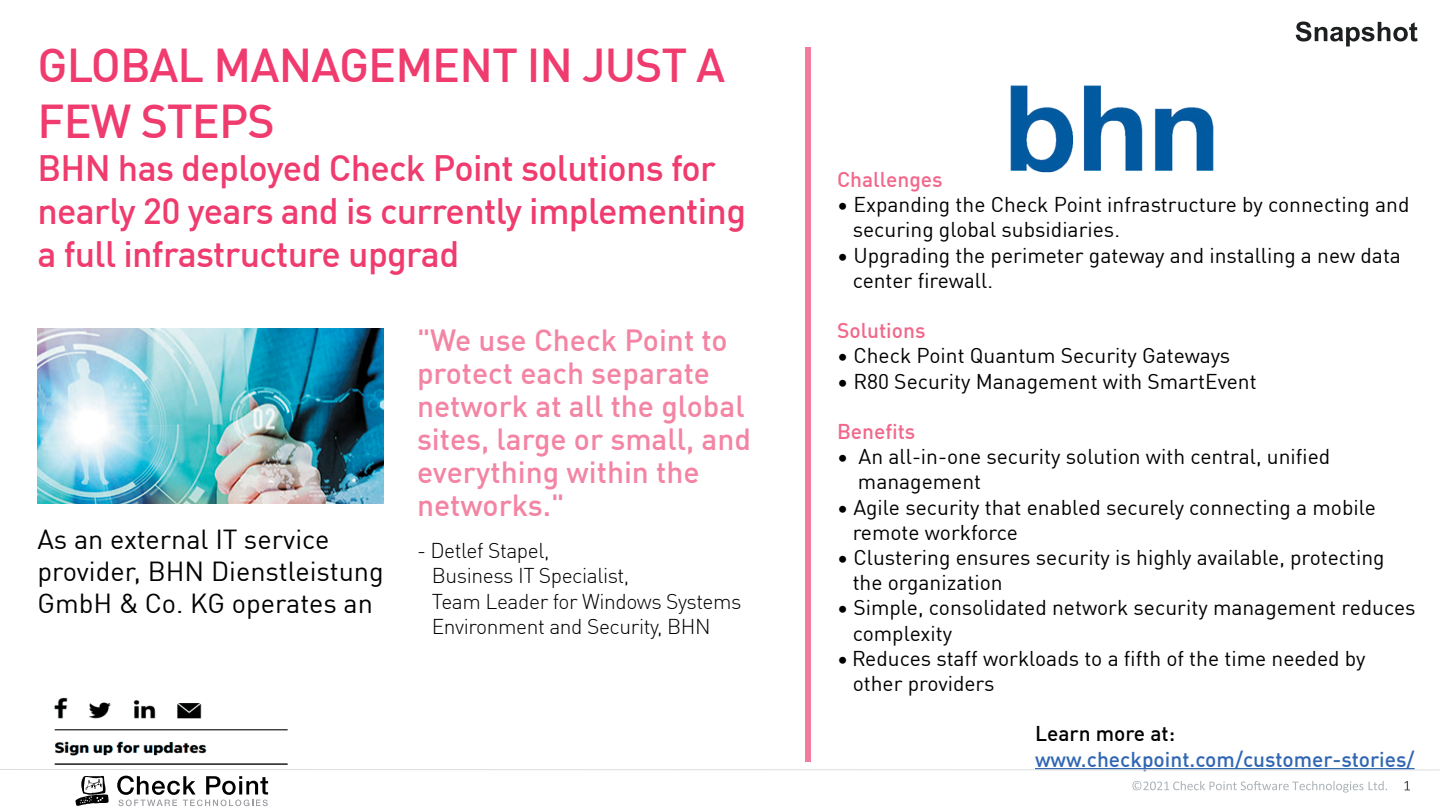
<style>
.page{position:relative;width:1440px;height:810px;background:#fff}
.page>*{position:absolute;margin:0;border:0;box-sizing:border-box;transform-origin:0 0}
.t1{font:500 46.5px/55.8px "DIN Pro";letter-spacing:-.02em;color:#ef3b6e}
.t2{font:500 36px/43.2px "DIN Pro";letter-spacing:-.02em;color:#ef3b6e}
.t3{font:500 30px/33px "DIN Pro";color:#f384a4}
.t4{font:27px/32.4px "DIN Pro";color:#000}
.t5{font:21px/25.2px "DIN Pro";color:#000}
.t6{font:300 21px/25.2px "DIN Pro";letter-spacing:-.02em;color:#000}
.t7{font:500 21px "DIN Pro";color:#3167b2}
.t8{font:500 21px "DIN Pro";color:#f1688b}
.t9{font:500 21px "DIN Pro";color:#000}
</style>
<div class="page">
<div style="left:806px;top:47px;width:5px;height:714px;background:#f27c9c"></div>
<hr style="left:1035px;top:768px;width:380px;height:2px;background:#3167b2">
<img style="left:54px;top:697px;width:234px;height:68px">
<svg style="left:76px;top:776px;width:33px;height:30px"></svg>
<svg style="left:117px;top:776px;width:151px;height:30px"></svg>
<svg style="left:1405px;top:781px;width:5px;height:9px"></svg>
<svg style="left:1132px;top:781px;width:231px;height:12px"></svg>
<svg style="left:1369px;top:781px;width:18px;height:9px"></svg>
<img style="left:38px;top:328px;width:346px;height:175px">
<svg style="left:0;top:769px;width:1440px;height:1px"></svg>
<svg style="left:1296px;top:22px;width:121px;height:25px"></svg>
<img style="left:1010px;top:85px;width:204px;height:88px">
<h1 class="t1" style="left:38px;top:34px;width:689px">GLOBAL MANAGEMENT IN JUST A<br>FEW STEPS</h1>
<h2 class="t2" style="left:38px;top:144px;width:710px">BHN has deployed Check Point solutions for nearly 20 years and is currently implementing a full infrastructure upgrad</h2>
<p class="t4" style="left:38px;top:521px;width:348px">As an external IT service provider, BHN Dienstleistung<br>GmbH &amp; Co. KG operates an</p>
<h3 class="t3" style="left:417px;top:322px;width:336px">"We use Check Point to protect each separate network at all the global sites, large or small, and everything within the networks ".</h3>
<p class="t6" style="left:432px;top:537px;width:311px;text-indent:-15px">- Detlef Stapel,<br>Business IT Specialist,<br>Team Leader for Windows Systems<br>Environment and Security, BHN</p>
<p class="t8" style="left:837px;top:163px;width:107px">Challenges</p>
<p class="t5" style="left:853px;top:191px;width:558px;text-indent:-16px">• Expanding the Check Point infrastructure by connecting and securing global subsidiaries.</p>
<p class="t5" style="left:853px;top:241px;width:550px;text-indent:-16px">• Upgrading the perimeter gateway and installing a new data center firewall.</p>
<p class="t8" style="left:837px;top:314px;width:90px">Solutions</p>
<p class="t5" style="left:837px;top:342px;width:395px">• Check Point Quantum Security Gateways</p>
<p class="t5" style="left:837px;top:367px;width:421px">• R80 Security Management with SmartEvent</p>
<p class="t8" style="left:837px;top:415px;width:80px">Benefits</p>
<p class="t5" style="left:859px;top:443px;width:473px">An all-in-one security solution with central, unified</p>
<p class="t5" style="left:837px;top:443px;width:13px">•</p>
<p class="t5" style="left:858px;top:468px;width:125px">management</p>
<p class="t5" style="left:853px;top:493px;width:525px;text-indent:-16px">• Agile security that enabled securely connecting a mobile remote workforce</p>
<p class="t5" style="left:853px;top:544px;width:534px;text-indent:-16px">• Clustering ensures security is highly available, protecting the organization</p>
<p class="t5" style="left:853px;top:594px;width:564px;text-indent:-16px">• Simple, consolidated network security management reduces complexity</p>
<p class="t5" style="left:853px;top:644px;width:514px;text-indent:-16px">• Reduces staff workloads to a fifth of the time needed by other providers</p>
<p class="t9" style="left:1035px;top:718px;width:142px">Learn more at:</p>
<p class="t7" style="left:1035px;top:743px;width:381px">www.checkpoint.com/customer-stories/</p>
</div>
